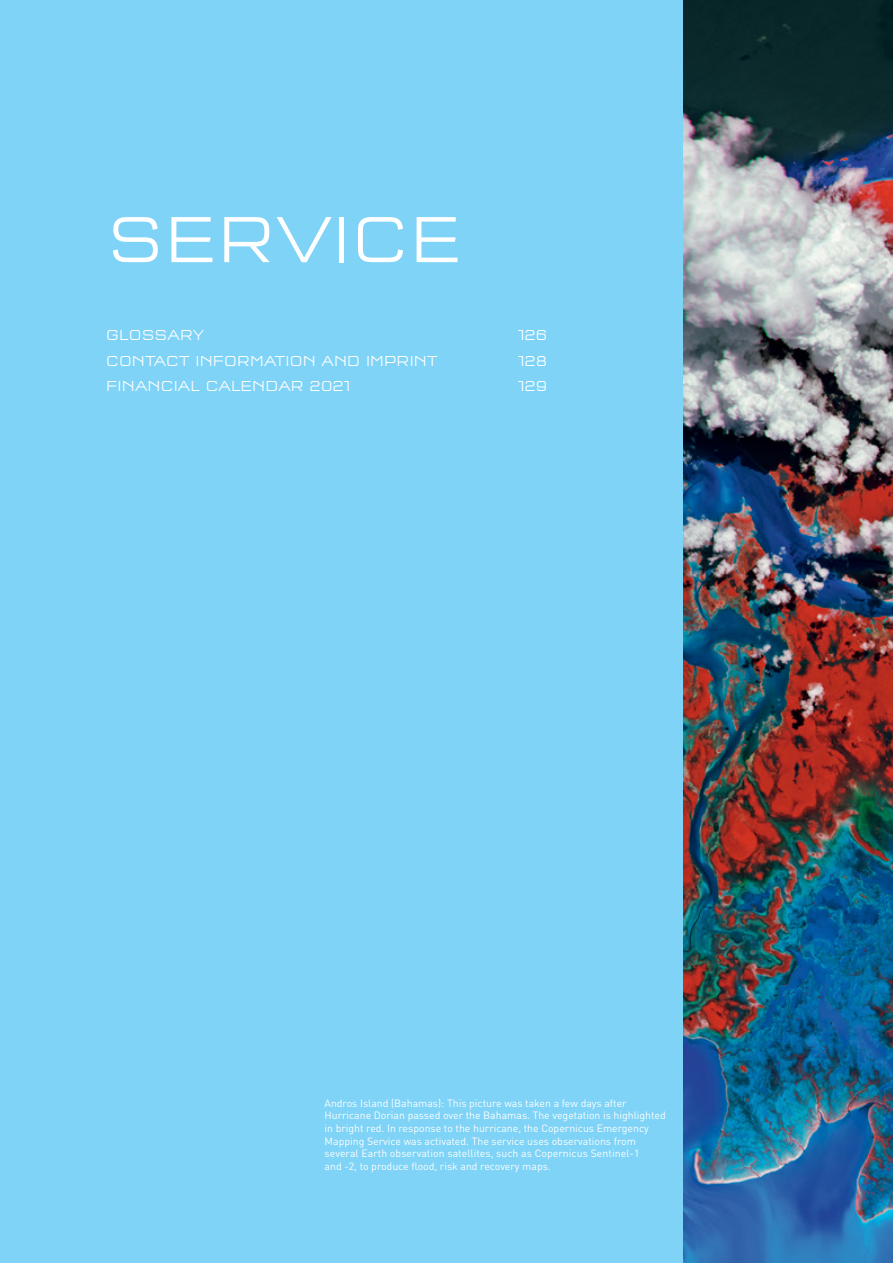
<style>
.page{position:relative;width:893px;height:1263px;background:#fff}
.page>*{position:absolute;margin:0;border:0;box-sizing:border-box;transform-origin:0 0}
.t1{font:300 67.5px "Q Type Square OT";letter-spacing:.01em;color:#fff}
.t2{font:300 15px "Q Type Square OT";letter-spacing:.01em;color:#fff}
.t3{font:10.5px/12.6px "DIN Pro";color:#fff}
</style>
<div class="page">
<div style="left:0;top:0;width:705px;height:1263px;background:#7ed3f7"></div>
<img style="left:684px;top:0;width:209px;height:1263px">
<h1 class="t1" style="left:107px;top:199px;width:357px">SERVICE</h1>
<h2 class="t2" style="left:106px;top:326px;width:99px">GLOSSARY</h2>
<h2 class="t2" style="left:518px;top:326px;width:30px">126</h2>
<h2 class="t2" style="left:106px;top:352px;width:333px">CONTACT INFORMATION AND IMPRINT</h2>
<h2 class="t2" style="left:518px;top:352px;width:30px">128</h2>
<h2 class="t2" style="left:106px;top:377px;width:245px">FINANCIAL CALENDAR 2021</h2>
<h2 class="t2" style="left:518px;top:377px;width:30px">129</h2>
<p class="t3" style="left:325px;top:1096px;width:343px">Andros Island (Bahamas): This picture was taken a few days after Hurricane Dorian passed over the Bahamas. The vegetation is highlighted in bright red. In response to the hurricane, the Copernicus Emergency Mapping Service was activated. The service uses observations from several Earth observation satellites, such as Copernicus Sentinel-1<br>and -2, to produce flood, risk and recovery maps.</p>
</div>
